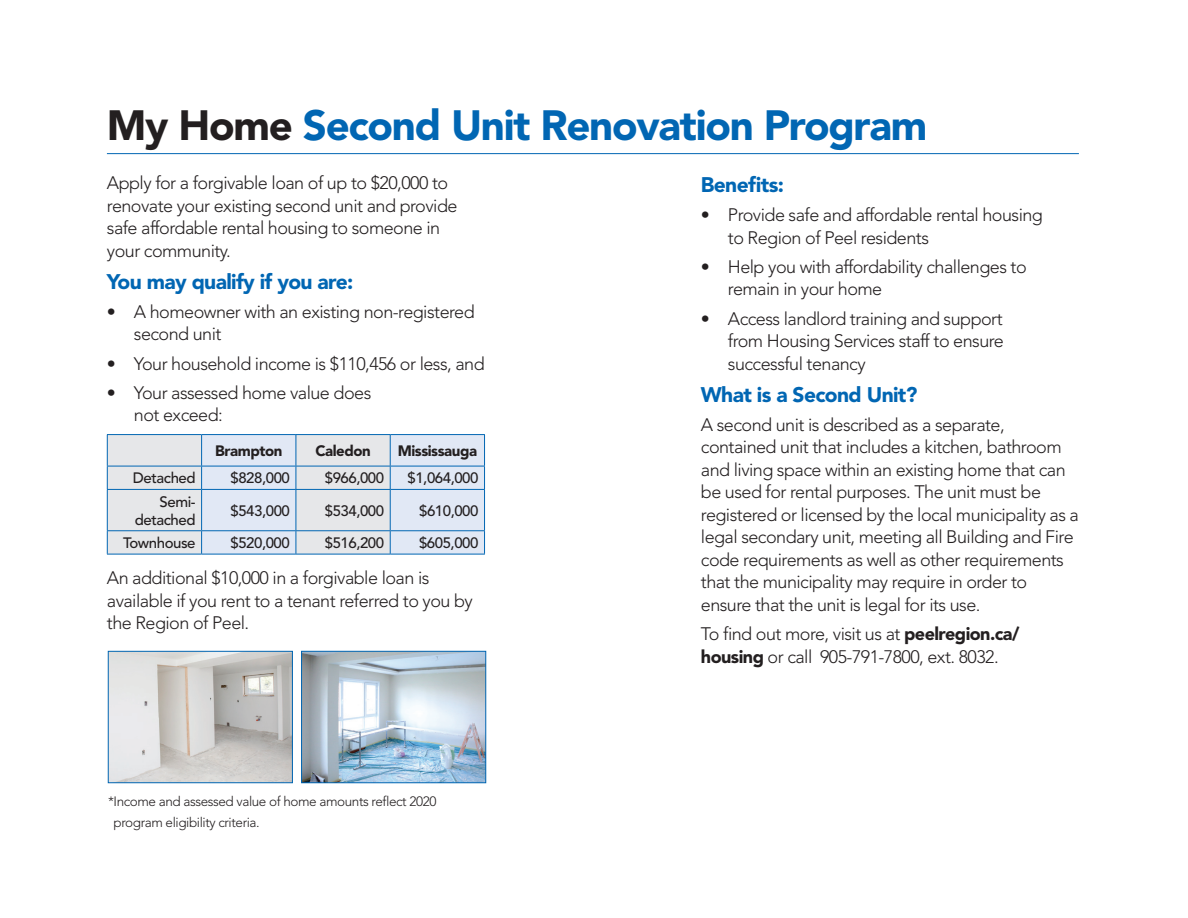
<style>
.page{position:relative;width:1188px;height:918px;background:#fff}
.page>*{position:absolute;margin:0;border:0;box-sizing:border-box;transform-origin:0 0}
.t1{font:900 42px "Avenir LT Std";letter-spacing:-.03em;color:#0166b3}
.t2{font:900 21px "Avenir LT Std";letter-spacing:-.03em;color:#0166b3}
.t3{font:300 18px/22.5px "Avenir LT Std";letter-spacing:-.03em;color:#231f20}
.t4{font:500 15px/18px "Avenir LT Std";letter-spacing:-.03em;color:#231f20;text-align:right}
.t5{font:900 15px "Avenir LT Std";letter-spacing:-.03em;color:#231f20}
.t6{font:300 13.5px/21px "Avenir LT Std";letter-spacing:-.03em;color:#231f20}
.s1{color:#231f20}
.s2{font-weight:900}
</style>
<div class="page">
<hr style="left:107px;top:153px;width:972px;height:1px;background:#0166b3">
<hr style="left:107px;top:434px;width:95px;height:1px;background:#0166b3">
<hr style="left:202px;top:434px;width:94px;height:1px;background:#0166b3">
<hr style="left:296px;top:434px;width:94px;height:1px;background:#0166b3">
<hr style="left:390px;top:434px;width:95px;height:1px;background:#0166b3">
<svg style="left:107px;top:435px;width:378px;height:119px;background:#dae2ec"></svg>
<hr style="left:107px;top:554px;width:95px;height:1px;background:#0166b3">
<hr style="left:202px;top:554px;width:94px;height:1px;background:#0166b3">
<hr style="left:296px;top:554px;width:94px;height:1px;background:#0166b3">
<hr style="left:390px;top:554px;width:95px;height:1px;background:#0166b3">
<img style="left:303px;top:653px;width:181px;height:128px">
<div style="left:301px;top:651px;width:185px;height:132px;border:1px solid #0166b3"></div>
<img style="left:110px;top:653px;width:181px;height:128px">
<div style="left:108px;top:651px;width:185px;height:132px;border:1px solid #0166b3"></div>
<h1 class="t1" style="left:107px;top:100px;width:822px"><span class="s1">My Home</span> Second Unit Renovation Program</h1>
<p class="t3" style="left:107px;top:172px;width:352px">Apply for a forgivable loan of up to $20,000 to renovate your existing second unit and provide safe affordable rental housing to someone in your community.</p>
<p class="t2" style="left:107px;top:269px;width:248px">You may qualify if you are:</p>
<p class="t3" style="left:134px;top:301px;width:342px;text-indent:-27px">• A homeowner with an existing non-registered second unit</p>
<p class="t3" style="left:107px;top:352px;width:379px">• Your household income is $110,456 or less, and</p>
<p class="t3" style="left:134px;top:382px;width:239px;text-indent:-27px">• Your assessed home value does not exceed:</p>
<p class="t5" style="left:215px;top:442px;width:69px">Brampton</p>
<p class="t5" style="left:315px;top:442px;width:57px">Caledon</p>
<p class="t5" style="left:398px;top:442px;width:81px">Mississauga</p>
<p class="t4" style="left:133px;top:470px;width:64px">Detached</p>
<p class="t4" style="left:231px;top:470px;width:61px">$828,000</p>
<p class="t4" style="left:325px;top:470px;width:61px">$966,000</p>
<p class="t4" style="left:408px;top:470px;width:73px">$1,064,000</p>
<p class="t4" style="left:135px;top:493px;width:62px">Semi&shy;detached</p>
<p class="t4" style="left:231px;top:502px;width:61px">$543,000</p>
<p class="t4" style="left:325px;top:502px;width:61px">$534,000</p>
<p class="t4" style="left:419px;top:502px;width:61px">$610,000</p>
<p class="t4" style="left:123px;top:534px;width:74px">Townhouse</p>
<p class="t4" style="left:230px;top:534px;width:61px">$520,000</p>
<p class="t4" style="left:325px;top:534px;width:61px">$516,200</p>
<p class="t4" style="left:419px;top:534px;width:61px">$605,000</p>
<p class="t3" style="left:107px;top:567px;width:368px">An additional $10,000 in a forgivable loan is available if you rent to a tenant referred to you by the Region of Peel.</p>
<p class="t2" style="left:701px;top:172px;width:85px">Benefits:</p>
<p class="t3" style="left:728px;top:204px;width:317px;text-indent:-27px">• Provide safe and affordable rental housing to Region of Peel residents</p>
<p class="t3" style="left:728px;top:256px;width:300px;text-indent:-27px">• Help you with affordability challenges to remain in your home</p>
<p class="t3" style="left:728px;top:307px;width:278px;text-align:justify;text-indent:-27px">• Access landlord training and support from Housing Services staff to ensure successful tenancy</p>
<p class="t2" style="left:701px;top:382px;width:218px">What is a Second Unit?</p>
<p class="t3" style="left:701px;top:414px;width:380px">A second unit is described as a separate, contained unit that includes a kitchen, bathroom and living space within an existing home that can be used for rental purposes. The unit must be registered or licensed by the local municipality as a legal secondary unit, meeting all Building and Fire code requirements as well as other requirements that the municipality may require in order to ensure that the unit is legal for its use.</p>
<p class="t3" style="left:701px;top:623px;width:320px">To find out more, visit us at <span class="s2">peelregion.ca/ housing</span> or call 905-791-7800, ext. 8032.</p>
<p class="t6" style="left:114px;top:791px;width:324px;text-indent:-6px">*Income and assessed value of home amounts reflect 2020 program eligibility criteria.</p>
</div>
